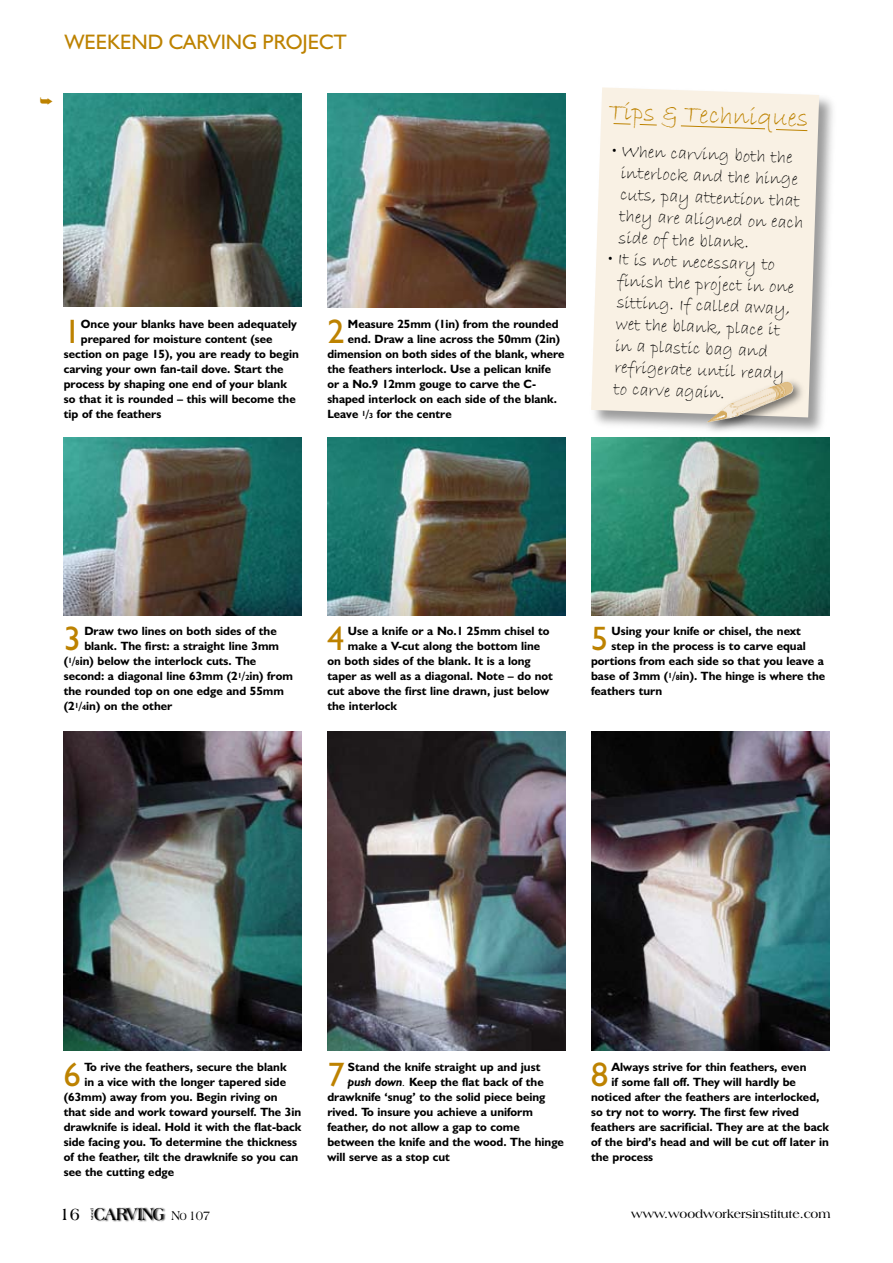
<style>
.page{position:relative;width:893px;height:1263px;background:#fff}
.page>*{position:absolute;margin:0;border:0;box-sizing:border-box;transform-origin:0 0}
.t1{font:33.9px "Humanist 521 BT";color:#bd8200}
.t2{font:26.25px "Bradley Hand ITC";color:#bd8200}
.t3{font:21px "Humanist 521 BT";color:#bd8200}
.t4{font:18px/21.6px "Bradley Hand ITC";color:#000}
.t5{font:700 18px "Americana BT";color:#000;scale:.83 1}
.t6{font:700 18px "Americana BT";color:#000;scale:.85 1}
.t7{font:700 12px "Humanist 521 BT";color:#000}
.t8{font:700 12px "Americana BT";color:#000}
.t9{font:800 4.05px "Americana BT";color:#000}
.s1{font-size:7.5px}
.s2{font-style:italic}
.s3{font-weight:400;font-style:italic}
.s4{font-weight:400;font-size:13.5px}
</style>
<div class="page">
<div style="left:93px;top:1206px;width:74px;height:17px;background:#000;opacity:.85"></div>
<img style="left:64px;top:94px;width:238px;height:212px">
<img style="left:327px;top:94px;width:239px;height:213px">
<div style="left:589px;top:85px;width:249px;height:352px;background:#000;opacity:.4"></div>
<svg style="left:591px;top:87px;width:228px;height:330px;background:#f6efe3"></svg>
<div style="left:703px;top:377px;width:103px;height:58px;background:#000;opacity:.55"></div>
<img style="left:752px;top:382px;width:41px;height:28px">
<svg style="left:680px;top:125px;width:86px;height:5px"></svg>
<svg style="left:775px;top:129px;width:33px;height:2px"></svg>
<svg style="left:639px;top:124px;width:18px;height:2px"></svg>
<svg style="left:613px;top:123px;width:18px;height:2px"></svg>
<img style="left:64px;top:437px;width:238px;height:179px">
<img style="left:327px;top:437px;width:239px;height:179px">
<img style="left:591px;top:437px;width:238px;height:179px">
<img style="left:64px;top:731px;width:238px;height:319px">
<img style="left:327px;top:731px;width:239px;height:319px">
<img style="left:591px;top:731px;width:238px;height:319px">
<h3 class="t3" style="left:65px;top:29px;width:283px">WEEKEND CARVING PROJECT</h3>
<h1 class="t1" style="left:64px;top:311px;width:19px">1</h1>
<p class="t7" style="left:81px;top:317px;width:217px">Once your blanks have been adequately</p>
<p class="t7" style="left:81px;top:332px;width:193px">prepared for moisture content (see</p>
<p class="t7" style="left:64px;top:347px;width:236px">section on page 15), you are ready to begin</p>
<p class="t7" style="left:64px;top:362px;width:221px">carving your own fan-tail dove. Start the</p>
<p class="t7" style="left:64px;top:377px;width:225px">process by shaping one end of your blank</p>
<p class="t7" style="left:64px;top:392px;width:233px">so that it is rounded – this will become the</p>
<p class="t7" style="left:64px;top:407px;width:99px">tip of the feathers</p>
<h1 class="t1" style="left:327px;top:311px;width:19px">2</h1>
<p class="t7" style="left:348px;top:317px;width:212px">Measure 25mm (1in) from the rounded</p>
<p class="t7" style="left:348px;top:332px;width:214px">end. Draw a line across the 50mm (2in)</p>
<p class="t7" style="left:327px;top:347px;width:239px">dimension on both sides of the blank, where</p>
<p class="t7" style="left:327px;top:362px;width:225px">the feathers interlock. Use a pelican knife</p>
<p class="t7" style="left:327px;top:377px;width:210px">or a No.9 12mm gouge to carve the C-</p>
<p class="t7" style="left:327px;top:392px;width:231px">shaped interlock on each side of the blank.</p>
<p class="t7" style="left:327px;top:407px;width:126px">Leave <sup>1</sup>/<span class="s1">3</span> for the centre</p>
<h2 class="t2" style="left:609px;top:95px;width:202px;rotate:2deg">Tips &amp; Techniques</h2>
<h3 class="t4" style="left:622px;top:141px;width:186px;text-indent:-10px;rotate:2deg">• When carving both the interlock and the hinge cuts, pay attention that they are aligned on each side of the blank.</h3>
<h3 class="t4" style="left:618px;top:249px;width:179px;text-indent:-10px;rotate:2deg">• It is not necessary to finish the project in one sitting. If called away, wet the blank, place it in a plastic bag and refrigerate until ready to carve again.</h3>
<h1 class="t1" style="left:64px;top:618px;width:19px">3</h1>
<p class="t7" style="left:84px;top:624px;width:194px">Draw two lines on both sides of the</p>
<p class="t7" style="left:84px;top:639px;width:196px">blank. The first: a straight line 3mm</p>
<p class="t7" style="left:64px;top:654px;width:194px">(<sup>1</sup>/<span class="s1">8</span>in) below the interlock cuts. The</p>
<p class="t7" style="left:64px;top:669px;width:231px">second: a diagonal line 63mm (2<sup>1</sup>/<span class="s1">2</span>in) from</p>
<p class="t7" style="left:64px;top:684px;width:222px">the rounded top on one edge and 55mm</p>
<p class="t7" style="left:64px;top:699px;width:110px">(2<sup>1</sup>/<span class="s1">4</span>in) on the other</p>
<h1 class="t1" style="left:327px;top:618px;width:19px">4</h1>
<p class="t7" style="left:348px;top:624px;width:203px">Use a knife or a No.1 25mm chisel to</p>
<p class="t7" style="left:348px;top:639px;width:194px">make a V-cut along the bottom line</p>
<p class="t7" style="left:327px;top:654px;width:205px">on both sides of the blank. It is a long</p>
<p class="t7" style="left:327px;top:669px;width:227px">taper as well as a diagonal. Note – do not</p>
<p class="t7" style="left:327px;top:684px;width:223px">cut above the first line drawn, just below</p>
<p class="t7" style="left:327px;top:699px;width:71px">the interlock</p>
<h1 class="t1" style="left:591px;top:618px;width:19px">5</h1>
<p class="t7" style="left:612px;top:624px;width:191px">Using your knife or chisel, the next</p>
<p class="t7" style="left:612px;top:639px;width:196px">step in the process is to carve equal</p>
<p class="t7" style="left:591px;top:654px;width:234px">portions from each side so that you leave a</p>
<p class="t7" style="left:591px;top:669px;width:236px">base of 3mm (<sup>1</sup>/<span class="s1">8</span>in). The hinge is where the</p>
<p class="t7" style="left:591px;top:684px;width:73px">feathers turn</p>
<h1 class="t1" style="left:64px;top:1054px;width:19px">6</h1>
<p class="t7" style="left:84px;top:1060px;width:204px">To rive the feathers, secure the blank</p>
<p class="t7" style="left:84px;top:1075px;width:203px">in a vice with the longer tapered side</p>
<p class="t7" style="left:64px;top:1090px;width:215px">(63mm) away from you. Begin riving on</p>
<p class="t7" style="left:64px;top:1105px;width:239px">that side and work toward yourself. The 3in</p>
<p class="t7" style="left:64px;top:1120px;width:239px">drawknife is ideal. Hold it with the flat-back</p>
<p class="t7" style="left:64px;top:1135px;width:235px">side facing you. To determine the thickness</p>
<p class="t7" style="left:64px;top:1150px;width:236px">of the feather, tilt the drawknife so you can</p>
<p class="t7" style="left:64px;top:1165px;width:112px">see the cutting edge</p>
<h1 class="t1" style="left:327px;top:1054px;width:19px">7</h1>
<p class="t7" style="left:348px;top:1060px;width:194px">Stand the knife straight up and just</p>
<p class="t7" style="left:348px;top:1075px;width:197px"><span class="s2">push down</span><span class="s3">.</span> Keep the flat back of the</p>
<p class="t7" style="left:327px;top:1090px;width:220px">drawknife ‘snug’ to the solid piece being</p>
<p class="t7" style="left:327px;top:1105px;width:207px">rived. To insure you achieve a uniform</p>
<p class="t7" style="left:327px;top:1120px;width:194px">feather, do not allow a gap to come</p>
<p class="t7" style="left:327px;top:1135px;width:238px">between the knife and the wood. The hinge</p>
<p class="t7" style="left:327px;top:1150px;width:124px">will serve as a stop cut</p>
<h1 class="t1" style="left:591px;top:1054px;width:19px">8</h1>
<p class="t7" style="left:612px;top:1060px;width:196px">Always strive for thin feathers, even</p>
<p class="t7" style="left:612px;top:1075px;width:186px">if some fall off. They will hardly be</p>
<p class="t7" style="left:591px;top:1090px;width:230px">noticed after the feathers are interlocked,</p>
<p class="t7" style="left:591px;top:1105px;width:210px">so try not to worry. The first few rived</p>
<p class="t7" style="left:591px;top:1120px;width:240px">feathers are sacrificial. They are at the back</p>
<p class="t7" style="left:591px;top:1135px;width:239px">of the bird’s head and will be cut off later in</p>
<p class="t7" style="left:591px;top:1150px;width:64px">the process</p>
<h3 class="t6" style="left:60px;top:1203px;width:25px">16</h3>
<p class="t9" style="left:90px;top:1220px;width:13px;rotate:-90deg">wood</p>
<h3 class="t5" style="left:94px;top:1203px;width:142px">CARVING <span class="s4">No 107</span></h3>
<p class="t8" style="left:631px;top:1207px;width:201px">www.woodworkersinstitute.com</p>
</div>
